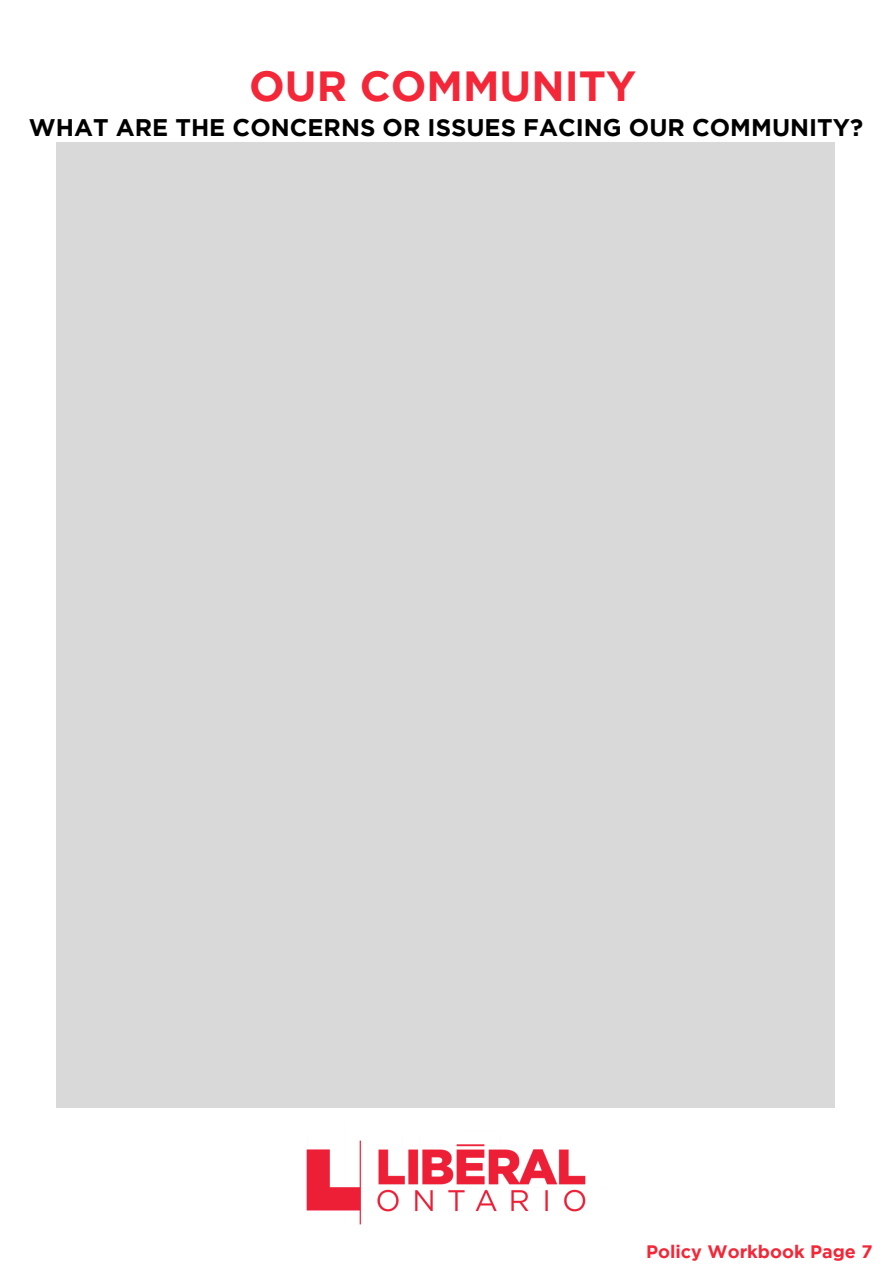
<style>
.page{position:relative;width:894px;height:1264px;background:#fff}
.page>*{position:absolute;margin:0;border:0;box-sizing:border-box;transform-origin:0 0}
.t1{font:700 42px "Gotham";color:#f32737}
.t2{font:700 24px "Gotham";color:#000}
.t3{font:700 18px "Gotham";color:#f32737}
</style>
<div class="page">
<img style="left:306px;top:1140px;width:280px;height:85px">
<div style="left:57px;top:142px;width:778px;height:965px;background:#d9d9d9"></div>
<h1 class="t1" style="left:249px;top:70px;width:388px">OUR COMMUNITY</h1>
<p class="t2" style="left:29px;top:118px;width:835px">WHAT ARE THE CONCERNS OR ISSUES FACING OUR COMMUNITY?</p>
<p class="t3" style="left:646px;top:1245px;width:228px">Policy Workbook Page 7</p>
</div>
